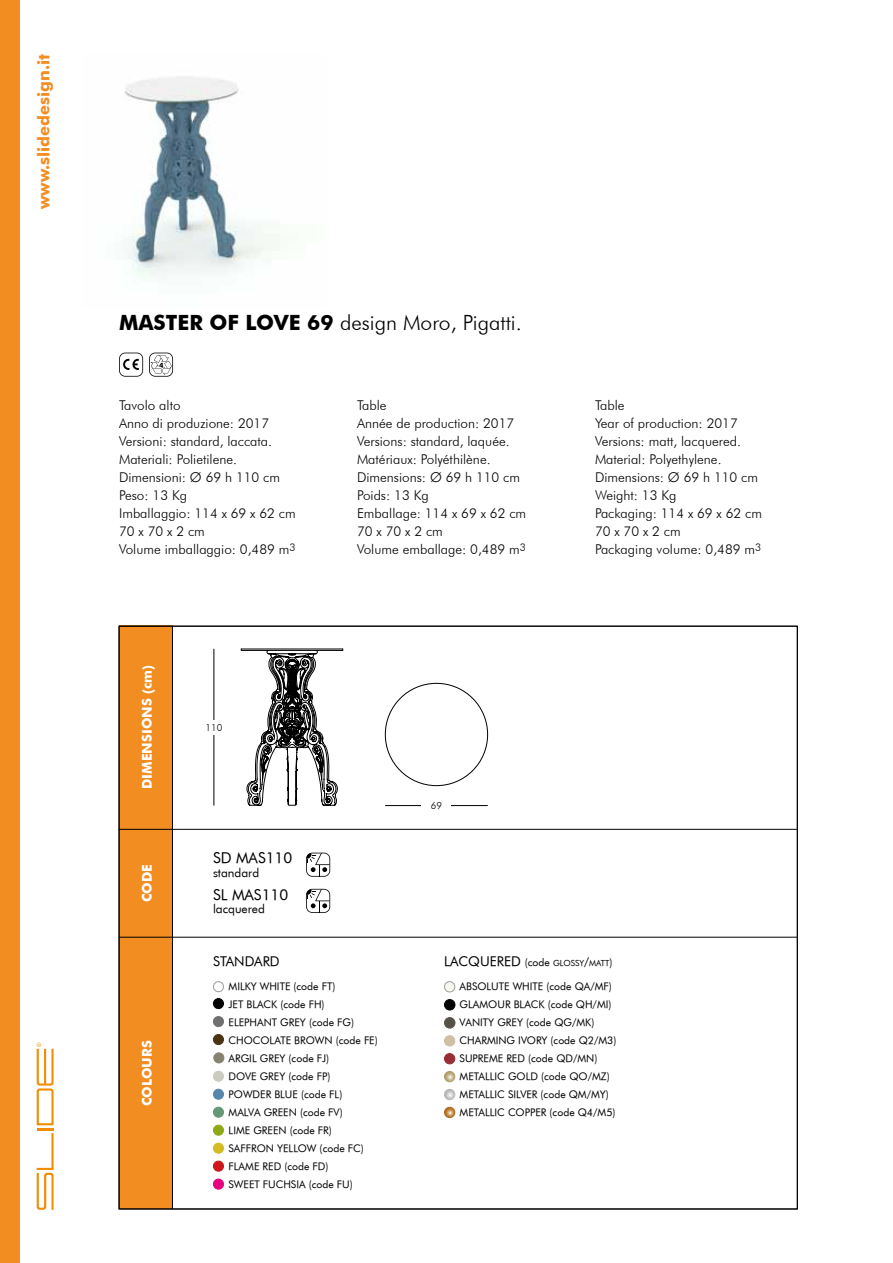
<style>
.page{position:relative;width:893px;height:1263px;background:#fff}
.page>*{position:absolute;margin:0;border:0;box-sizing:border-box;transform-origin:0 0}
.t1{font:300 21px "Futura BT";color:#000}
.t2{font:700 16.5px "Futura BT";color:#f28d22}
.t3{font:15px "Futura Book BT";color:#000}
.t4{font:300 13.5px/18px "Futura BT";color:#000}
.t5{font:700 13.5px "Futura BT";color:#fff}
.t6{font:13.5px "Futura Book BT";color:#000}
.t7{font:12px "Futura Book BT";color:#000}
.t8{font:10.5px/18px "Futura Book BT";color:#000}
.t9{font:300 9.75px "Futura BT";color:#000}
.t10{font:8.4px "Futura Book BT";color:#000}
.s1{font-weight:700}
.s2{font-size:13.5px}
.s3{font-size:10.5px}
.s4{font-size:12px}
</style>
<div class="page">
<div style="left:119px;top:626px;width:53px;height:583px;background:#f28d22"></div>
<hr style="left:119px;top:829px;width:678px;height:1px;background:#000">
<hr style="left:172px;top:626px;width:1px;height:583px;background:#000">
<hr style="left:119px;top:937px;width:678px;height:1px;background:#000">
<div style="left:0;top:0;width:20px;height:1263px;background:#f28d22"></div>
<svg style="left:37px;top:1042px;width:17px;height:168px"></svg>
<div style="left:444px;top:982px;width:11px;height:10px;background:#f8f7ef;border-radius:50%"></div>
<div style="left:444px;top:981px;width:11px;height:11px;border:1px solid #9d9d9c;border-radius:50%"></div>
<div style="left:444px;top:1017px;width:11px;height:11px;background:#565247;border-radius:50%"></div>
<div style="left:444px;top:1017px;width:11px;height:11px;border:1px solid #565248;border-radius:50%"></div>
<div style="left:444px;top:1036px;width:11px;height:10px;background:#cfbfa5;border-radius:50%"></div>
<div style="left:444px;top:1035px;width:11px;height:11px;border:1px solid #cfbfa5;border-radius:50%"></div>
<div style="left:444px;top:1053px;width:11px;height:11px;background:#982d36;border-radius:50%"></div>
<div style="left:444px;top:1053px;width:11px;height:11px;border:1px solid #982d36;border-radius:50%"></div>
<svg style="left:444px;top:1071px;width:11px;height:11px"></svg>
<div style="left:444px;top:1071px;width:11px;height:11px;border:1px solid #fff;border-radius:50%"></div>
<svg style="left:444px;top:1089px;width:11px;height:11px"></svg>
<div style="left:444px;top:1089px;width:11px;height:11px;border:1px solid #fff;border-radius:50%"></div>
<svg style="left:444px;top:1107px;width:11px;height:10px"></svg>
<div style="left:444px;top:1107px;width:11px;height:11px;border:1px solid #af6815;border-radius:50%"></div>
<div style="left:444px;top:999px;width:11px;height:11px;background:#040505;border-radius:50%"></div>
<div style="left:444px;top:999px;width:11px;height:11px;border:1px solid #050506;border-radius:50%"></div>
<div style="left:213px;top:1107px;width:10px;height:10px;background:#669776;border-radius:50%"></div>
<div style="left:213px;top:1107px;width:11px;height:10px;border:1px solid #669776;border-radius:50%"></div>
<div style="left:213px;top:1161px;width:10px;height:10px;background:#cd171a;border-radius:50%"></div>
<div style="left:213px;top:1161px;width:11px;height:10px;border:1px solid #cd171a;border-radius:50%"></div>
<div style="left:213px;top:981px;width:11px;height:11px;border:1px solid #9d9d9c;border-radius:50%"></div>
<div style="left:213px;top:998px;width:10px;height:10px;background:#000;border-radius:50%"></div>
<div style="left:213px;top:998px;width:11px;height:11px;border:1px solid #000;border-radius:50%"></div>
<div style="left:213px;top:1016px;width:10px;height:10px;background:#706f6f;border-radius:50%"></div>
<div style="left:213px;top:1016px;width:11px;height:11px;border:1px solid #706f6f;border-radius:50%"></div>
<div style="left:213px;top:1034px;width:10px;height:10px;background:#4b3414;border-radius:50%"></div>
<div style="left:213px;top:1034px;width:11px;height:11px;border:1px solid #4b3414;border-radius:50%"></div>
<div style="left:214px;top:1053px;width:10px;height:10px;background:#87816f;border-radius:50%"></div>
<div style="left:213px;top:1052px;width:11px;height:11px;border:1px solid #87816f;border-radius:50%"></div>
<div style="left:213px;top:1071px;width:10px;height:10px;background:#cccbbf;border-radius:50%"></div>
<div style="left:213px;top:1071px;width:11px;height:11px;border:1px solid #cccbbf;border-radius:50%"></div>
<div style="left:213px;top:1089px;width:10px;height:10px;background:#5587ae;border-radius:50%"></div>
<div style="left:213px;top:1089px;width:11px;height:11px;border:1px solid #5587ae;border-radius:50%"></div>
<div style="left:213px;top:1143px;width:10px;height:10px;background:#d3bb21;border-radius:50%"></div>
<div style="left:213px;top:1143px;width:11px;height:10px;border:1px solid #d3bb21;border-radius:50%"></div>
<div style="left:213px;top:1125px;width:10px;height:10px;background:#8daa14;border-radius:50%"></div>
<div style="left:213px;top:1125px;width:11px;height:10px;border:1px solid #8daa14;border-radius:50%"></div>
<div style="left:213px;top:1179px;width:10px;height:10px;background:#e6007d;border-radius:50%"></div>
<div style="left:213px;top:1179px;width:11px;height:10px;border:1px solid #e6007d;border-radius:50%"></div>
<svg style="left:119px;top:353px;width:24px;height:24px"></svg>
<svg style="left:149px;top:353px;width:24px;height:24px"></svg>
<svg style="left:306px;top:853px;width:24px;height:24px"></svg>
<svg style="left:306px;top:889px;width:24px;height:24px"></svg>
<hr style="left:214px;top:649px;width:1px;height:156px;background:#000">
<div style="left:201px;top:720px;width:26px;height:14px;background:#fff"></div>
<hr style="left:385px;top:805px;width:103px;height:1px;background:#000">
<div style="left:422px;top:798px;width:29px;height:15px;background:#fff"></div>
<svg style="left:241px;top:649px;width:102px;height:157px"></svg>
<img style="left:124px;top:76px;width:156px;height:203px">
<p class="t2" style="left:37px;top:209px;width:156px;rotate:-90deg">www.slidedesign.it</p>
<h1 class="t1" style="left:119px;top:314px;width:404px"><span class="s1">MASTER OF LOVE 69</span> design Moro, Pigatti.</h1>
<p class="t4" style="left:119px;top:397px;width:178px">Tavolo alto<br>Anno di produzione: 2017<br>Versioni: standard, laccata.<br>Materiali: Polietilene.<br>Dimensioni: Ø 69 h 110 cm<br>Peso: 13 Kg<br>Imballaggio: 114 x 69 x 62 cm<br>70 x 70 x 2 cm<br>Volume imballaggio: 0,489 m<sup>3</sup></p>
<p class="t5" style="left:142px;top:789px;width:125px;rotate:-90deg">DIMENSIONS (cm)</p>
<p class="t5" style="left:142px;top:902px;width:40px;rotate:-90deg">CODE</p>
<p class="t9" style="left:205px;top:723px;width:18px">110</p>
<p class="t3" style="left:213px;top:852px;width:81px">SD MAS110</p>
<p class="t7" style="left:213px;top:868px;width:48px">standard</p>
<p class="t3" style="left:213px;top:888px;width:77px">SL MAS110</p>
<p class="t7" style="left:213px;top:904px;width:53px">lacquered</p>
<p class="t4" style="left:357px;top:397px;width:171px">Table<br>Année de production: 2017<br>Versions: standard, laquée.<br>Matériaux: Polyéthilène.<br>Dimensions: Ø 69 h 110 cm<br>Poids: 13 Kg<br>Emballage: 114 x 69 x 62 cm<br>70 x 70 x 2 cm<br>Volume emballage: 0,489 m<sup>3</sup></p>
<p class="t9" style="left:431px;top:802px;width:13px">69</p>
<p class="t4" style="left:595px;top:397px;width:169px">Table<br>Year of production: 2017<br>Versions: matt, lacquered.<br>Material: Polyethylene.<br>Dimensions: Ø 69 h 110 cm<br>Weight: 13 Kg<br>Packaging: 114 x 69 x 62 cm<br>70 x 70 x 2 cm<br>Packaging volume: 0,489 m<sup>3</sup></p>
<p class="t5" style="left:142px;top:1106px;width:67px;rotate:-90deg">COLOURS</p>
<p class="t6" style="left:213px;top:956px;width:68px">STANDARD</p>
<p class="t8" style="left:229px;top:978px;width:151px">MILKY WHITE (code FT)<br>JET BLACK (code FH)<br>ELEPHANT GREY (code FG)<br>CHOCOLATE BROWN (code FE)<br>ARGIL GREY (code FJ)<br>DOVE GREY (code FP)<br>POWDER BLUE (code FL)<br>MALVA GREEN (code FV)<br>LIME GREEN (code FR)<br>SAFFRON YELLOW (code FC)<br>FLAME RED (code FD)<br>SWEET FUCHSIA (code FU)</p>
<p class="t10" style="left:444px;top:960px;width:170px"><span class="s2">LACQUERED</span> <span class="s3">(code</span> GLOSSY<span class="s4">/</span>MATT<span class="s3">)</span></p>
<p class="t8" style="left:460px;top:978px;width:158px">ABSOLUTE WHITE (code QA/MF)<br>GLAMOUR BLACK (code QH/MI)<br>VANITY GREY (code QG/MK)<br>CHARMING IVORY (code Q2/M3)<br>SUPREME RED (code QD/MN)<br>METALLIC GOLD (code QO/MZ)<br>METALLIC SILVER (code QM/MY)<br>METALLIC COPPER (code Q4/M5)</p>
</div>
